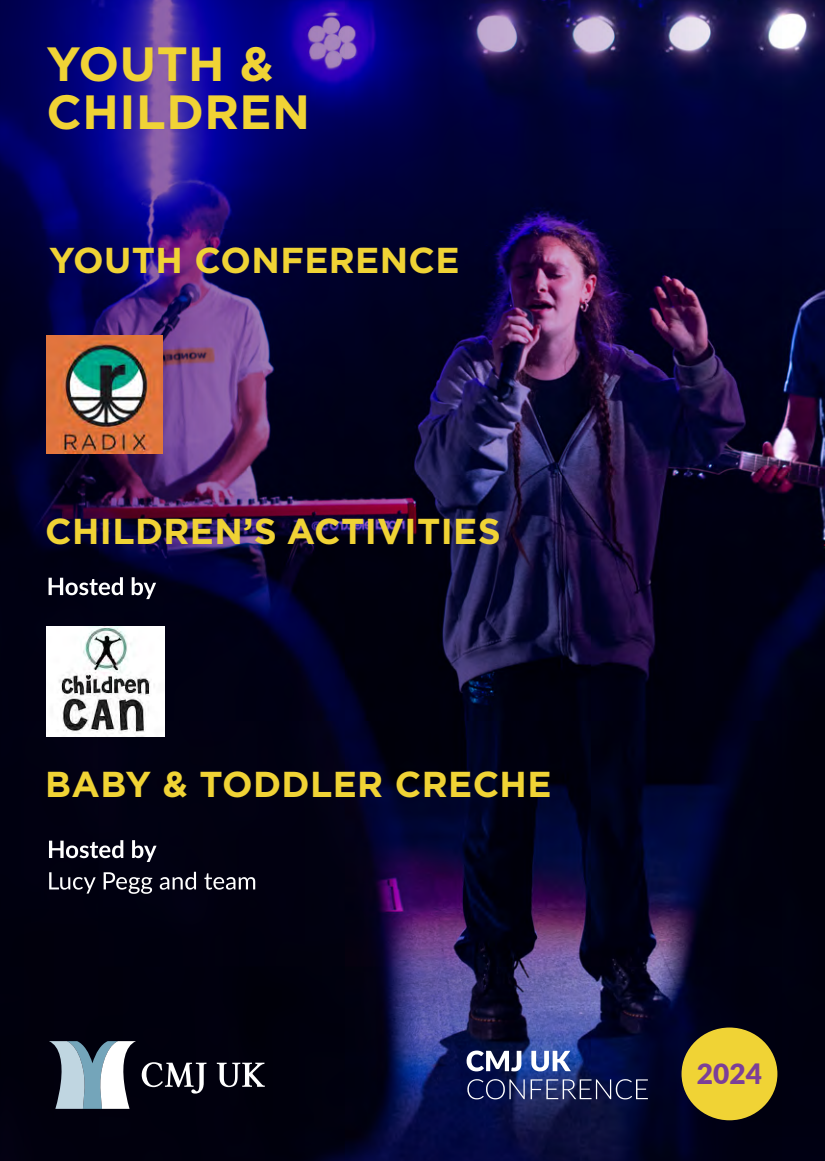
<style>
.page{position:relative;width:825px;height:1161px;background:#fff}
.page>*{position:absolute;margin:0;border:0;box-sizing:border-box;transform-origin:0 0}
.t1{font:700 48px/48px "Gotham";letter-spacing:.01em;color:#f0d335}
.t2{font:700 36px "Gotham";letter-spacing:.01em;color:#f0d335}
.t3{font:900 28px "Lato";color:#7c3f98}
</style>
<div class="page">
<img style="left:0;top:0;width:825px;height:1160px">
<svg style="left:467px;top:1079px;width:181px;height:20px;background:#37406e"></svg>
<svg style="left:466px;top:1050px;width:105px;height:21px"></svg>
<svg style="left:142px;top:1062px;width:64px;height:31px"></svg>
<svg style="left:217px;top:1062px;width:48px;height:25px"></svg>
<svg style="left:49px;top:1041px;width:87px;height:67px"></svg>
<div style="left:681px;top:1027px;width:96px;height:93px;background:#f0d335;border-radius:50%"></div>
<svg style="left:49px;top:577px;width:107px;height:22px"></svg>
<svg style="left:49px;top:840px;width:108px;height:22px"></svg>
<svg style="left:49px;top:871px;width:206px;height:22px;background:#373743"></svg>
<img style="left:47px;top:626px;width:117px;height:110px">
<img style="left:47px;top:336px;width:116px;height:117px">
<h1 class="t1" style="left:47px;top:40px;width:265px">YOUTH &amp;<br>CHILDREN</h1>
<p class="t2" style="left:49px;top:237px;width:412px">YOUTH CONFERENCE</p>
<p class="t2" style="left:45px;top:507px;width:457px">CHILDREN’S ACTIVITIES</p>
<p class="t2" style="left:45px;top:760px;width:508px">BABY &amp; TODDLER CRECHE</p>
<p class="t3" style="left:697px;top:1052px;width:66px">2024</p>
</div>
